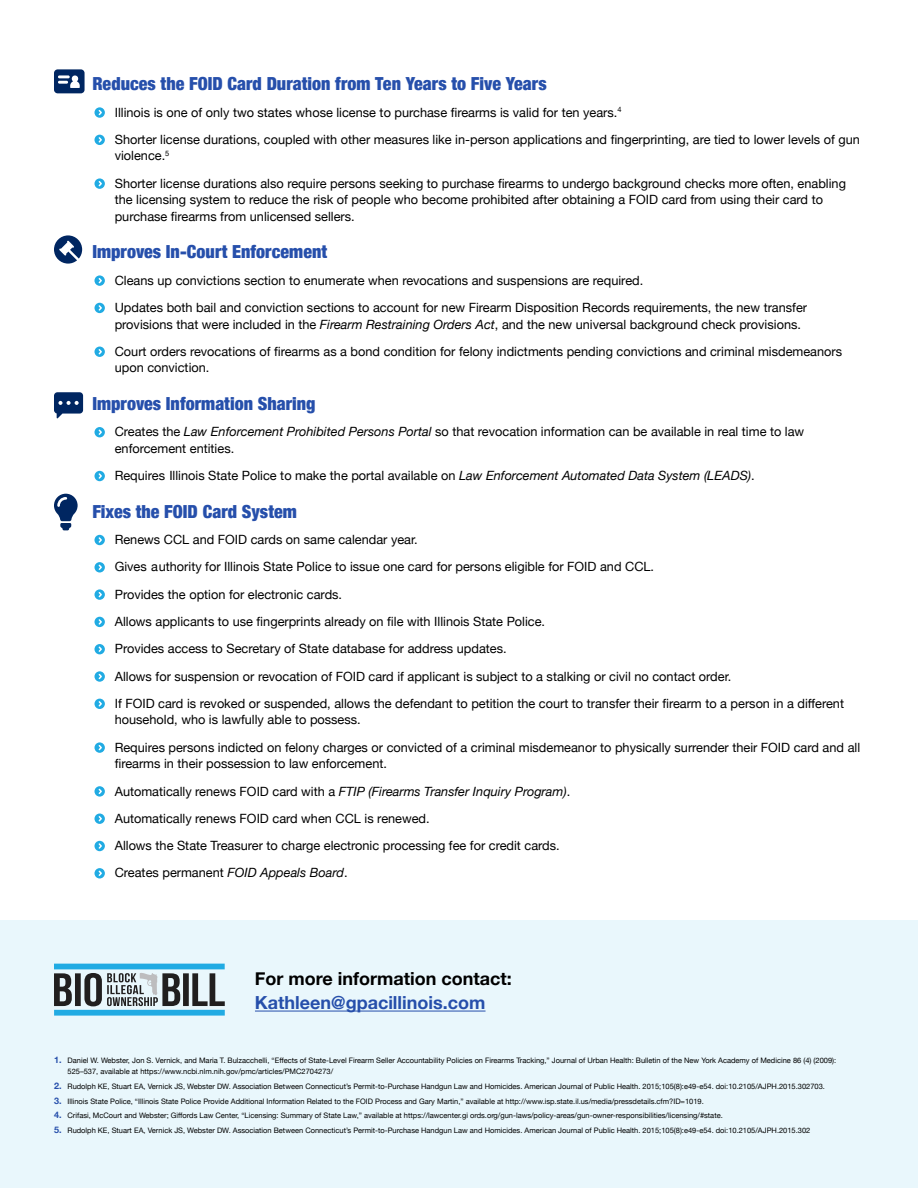
<style>
.page{position:relative;width:918px;height:1188px;background:#fff}
.page>*{position:absolute;margin:0;border:0;box-sizing:border-box;transform-origin:0 0}
.t1{font:900 condensed 18px "Helvetica Neue";color:#264fab}
.t2{font:700 18px "Helvetica Neue";color:#000}
.t3{font:700 18px "Helvetica Neue";color:#264fab}
.t4{font:12.75px/27.3px "Helvetica Neue";color:#000}
.t5{font:700 9px "Helvetica Neue";color:#264fab}
.t6{font:7.5px/14.9px "Helvetica Neue";color:#000}
.s1{font-style:italic}
</style>
<div class="page">
<div style="left:0;top:920px;width:918px;height:268px;background:#e9f7fc"></div>
<svg style="left:54px;top:69px;width:31px;height:24px"></svg>
<div style="left:95px;top:107px;width:10px;height:11px;background:#21abe3;border-radius:50%"></div>
<svg style="left:98px;top:108px;width:5px;height:9px"></svg>
<svg style="left:95px;top:135px;width:10px;height:10px"></svg>
<svg style="left:97px;top:136px;width:6px;height:8px"></svg>
<svg style="left:95px;top:178px;width:10px;height:11px"></svg>
<svg style="left:97px;top:180px;width:6px;height:8px"></svg>
<svg style="left:54px;top:235px;width:28px;height:29px"></svg>
<svg style="left:95px;top:275px;width:10px;height:11px"></svg>
<svg style="left:97px;top:277px;width:6px;height:8px"></svg>
<svg style="left:95px;top:303px;width:10px;height:10px"></svg>
<svg style="left:97px;top:304px;width:6px;height:8px"></svg>
<svg style="left:95px;top:347px;width:10px;height:10px"></svg>
<svg style="left:97px;top:348px;width:6px;height:8px"></svg>
<svg style="left:54px;top:392px;width:29px;height:26px"></svg>
<svg style="left:95px;top:427px;width:10px;height:10px"></svg>
<svg style="left:97px;top:428px;width:6px;height:8px"></svg>
<svg style="left:95px;top:471px;width:10px;height:10px"></svg>
<svg style="left:97px;top:472px;width:6px;height:8px"></svg>
<svg style="left:54px;top:494px;width:24px;height:36px"></svg>
<svg style="left:95px;top:535px;width:10px;height:10px"></svg>
<svg style="left:97px;top:536px;width:6px;height:8px"></svg>
<svg style="left:95px;top:562px;width:10px;height:11px"></svg>
<svg style="left:97px;top:563px;width:6px;height:8px"></svg>
<svg style="left:95px;top:589px;width:10px;height:11px"></svg>
<svg style="left:97px;top:591px;width:6px;height:8px"></svg>
<svg style="left:95px;top:617px;width:10px;height:10px"></svg>
<svg style="left:97px;top:618px;width:6px;height:8px"></svg>
<svg style="left:95px;top:644px;width:10px;height:10px"></svg>
<svg style="left:97px;top:645px;width:6px;height:8px"></svg>
<div style="left:95px;top:671px;width:10px;height:11px;background:#21abe3;border-radius:50%"></div>
<svg style="left:98px;top:672px;width:5px;height:9px"></svg>
<svg style="left:95px;top:699px;width:10px;height:10px"></svg>
<svg style="left:97px;top:700px;width:6px;height:8px"></svg>
<svg style="left:95px;top:742px;width:10px;height:11px"></svg>
<svg style="left:97px;top:744px;width:6px;height:8px"></svg>
<div style="left:95px;top:786px;width:10px;height:11px;background:#21abe3;border-radius:50%"></div>
<svg style="left:98px;top:787px;width:5px;height:9px"></svg>
<svg style="left:95px;top:814px;width:10px;height:10px"></svg>
<svg style="left:97px;top:815px;width:6px;height:8px"></svg>
<svg style="left:95px;top:841px;width:10px;height:10px"></svg>
<svg style="left:97px;top:842px;width:6px;height:8px"></svg>
<svg style="left:95px;top:868px;width:10px;height:11px"></svg>
<svg style="left:97px;top:869px;width:6px;height:8px"></svg>
<hr style="left:255px;top:1011px;width:231px;height:1px;background:#264fab">
<svg style="left:54px;top:973px;width:18px;height:33px"></svg>
<div style="left:75px;top:973px;width:6px;height:33px;background:#211f1f"></div>
<div style="left:54px;top:1010px;width:171px;height:6px;background:#21abe3"></div>
<div style="left:54px;top:964px;width:171px;height:5px;background:#21abe3"></div>
<svg style="left:84px;top:973px;width:96px;height:33px"></svg>
<div style="left:183px;top:973px;width:6px;height:33px;background:#211f1f"></div>
<svg style="left:192px;top:973px;width:33px;height:33px"></svg>
<h1 class="t1" style="left:92px;top:69px;width:456px">Reduces the FOID Card Duration from Ten Years to Five Years</h1>
<p class="t4" style="left:115px;top:99px;width:747px">Illinois is one of only two states whose license to purchase firearms is valid for ten years.<sup>4<br></sup>Shorter license durations, coupled with other measures like in-person applications and fingerprinting, are tied to lower levels of gun</p>
<p class="t4" style="left:115px;top:143px;width:733px">violence.<sup>5<br></sup>Shorter license durations also require persons seeking to purchase firearms to undergo background checks more often, enabling</p>
<p class="t4" style="left:115px;top:192px;width:710px;line-height:16.5px">the licensing system to reduce the risk of people who become prohibited after obtaining a FOID card from using their card to purchase firearms from unlicensed sellers.</p>
<h1 class="t1" style="left:92px;top:237px;width:236px">Improves In-Court Enforcement</h1>
<p class="t4" style="left:115px;top:267px;width:694px">Cleans up convictions section to enumerate when revocations and suspensions are required.<br>Updates both bail and conviction sections to account for new Firearm Disposition Records requirements, the new transfer</p>
<p class="t4" style="left:115px;top:311px;width:729px">provisions that were included in the <span class="s1">Firearm Restraining Orders Act</span>, and the new universal background check provisions.<br>Court orders revocations of firearms as a bond condition for felony indictments pending convictions and criminal misdemeanors</p>
<p class="t4" style="left:115px;top:355px;width:96px">upon conviction.</p>
<h1 class="t1" style="left:92px;top:389px;width:225px">Improves Information Sharing</h1>
<p class="t4" style="left:115px;top:424px;width:691px;line-height:16.5px">Creates the <span class="s1">Law Enforcement Prohibited Persons Portal</span> so that revocation information can be available in real time to law enforcement entities.</p>
<p class="t4" style="left:115px;top:463px;width:642px">Requires Illinois State Police to make the portal available on <span class="s1">Law Enforcement Automated Data System (LEADS</span> .<span class="s1">(</span></p>
<h1 class="t1" style="left:92px;top:496px;width:206px">Fixes the FOID Card System</h1>
<p class="t4" style="left:115px;top:527px;width:731px">Renews CCL and FOID cards on same calendar year.<br>Gives authority for Illinois State Police to issue one card for persons eligible for FOID and CCL.<br>Provides the option for electronic cards.<br>Allows applicants to use fingerprints already on file with Illinois State Police.<br>Provides access to Secretary of State database for address updates.<br>Allows for suspension or revocation of FOID card if applicant is subject to a stalking or civil no contact order.<br>If FOID card is revoked or suspended, allows the defendant to petition the court to transfer their firearm to a person in a different</p>
<p class="t4" style="left:115px;top:707px;width:747px">household, who is lawfully able to possess.<br>Requires persons indicted on felony charges or convicted of a criminal misdemeanor to physically surrender their FOID card and all</p>
<p class="t4" style="left:115px;top:751px;width:457px">firearms in their possession to law enforcement.<br>Automatically renews FOID card with a <span class="s1">FTIP (Firearms Transfer Inquiry Program</span> .<span class="s1">( </span>Automatically renews FOID card when CCL is renewed.<br>Allows the State Treasurer to charge electronic processing fee for credit cards.<br>Creates permanent <span class="s1">FOID Appeals Board</span>.</p>
<h1 class="t2" style="left:255px;top:965px;width:258px">For more information contact:</h1>
<h1 class="t3" style="left:255px;top:989px;width:232px">Kathleen@gpacillinois.com</h1>
<p class="t5" style="left:54px;top:1053px;width:9px">1.</p>
<p class="t6" style="left:68px;top:1054px;width:770px">Daniel W. Webster, Jon S. Vernick, and Maria .T Bulzacchelli “, Effects of State-Level Firearm Seller Accountability Policies on Firearms Tracking ”, Journal of Urban Health: Bulletin of the New York Academy of Medicine 8 6 )(4) 2 0 0 9 :(</p>
<p class="t6" style="left:68px;top:1064px;width:759px">525–537, available at https://www.ncbi.nlm.nih.gov/pmc/articles/PMC2704273/<br>Rudolph KE, Stuart EA, Vernick JS, Webster DW. Association Between Connecticut s’ Permit-to-Purchase Handgun Law and Homicides. American Journal of Public Health. 2015;105 e: )8( 49-e54. doi:10.2105/AJPH.2015.302703.</p>
<p class="t5" style="left:54px;top:1078px;width:9px">2.</p>
<p class="t5" style="left:54px;top:1093px;width:9px">3.</p>
<p class="t6" style="left:68px;top:1094px;width:638px">Illinois State Police “, Illinois State Police Provide Additional Information Related to the FOID Process and Gary Martin ”, available at http://www.isp.state .i l. us/media/pressdetails.cfm?ID=1019.</p>
<p class="t5" style="left:54px;top:1108px;width:9px">4.</p>
<p class="t6" style="left:68px;top:1109px;width:657px">Crifasi, McCourt and Webster; Giffords Law Center “, Licensing: Summary of State Law ”, available at https://lawcenter.gi ords.org/gun-laws/policy-areas/gun-owner-responsibilities/licensing/#state.</p>
<p class="t5" style="left:54px;top:1123px;width:9px">5.</p>
<p class="t6" style="left:68px;top:1124px;width:744px">Rudolph KE, Stuart EA, Vernick JS, Webster DW. Association Between Connecticut s’ Permit-to-Purchase Handgun Law and Homicides. American Journal of Public Health. 2015;105 e: )8( 49-e54. doi:10.2105/AJPH.2015.302</p>
</div>
